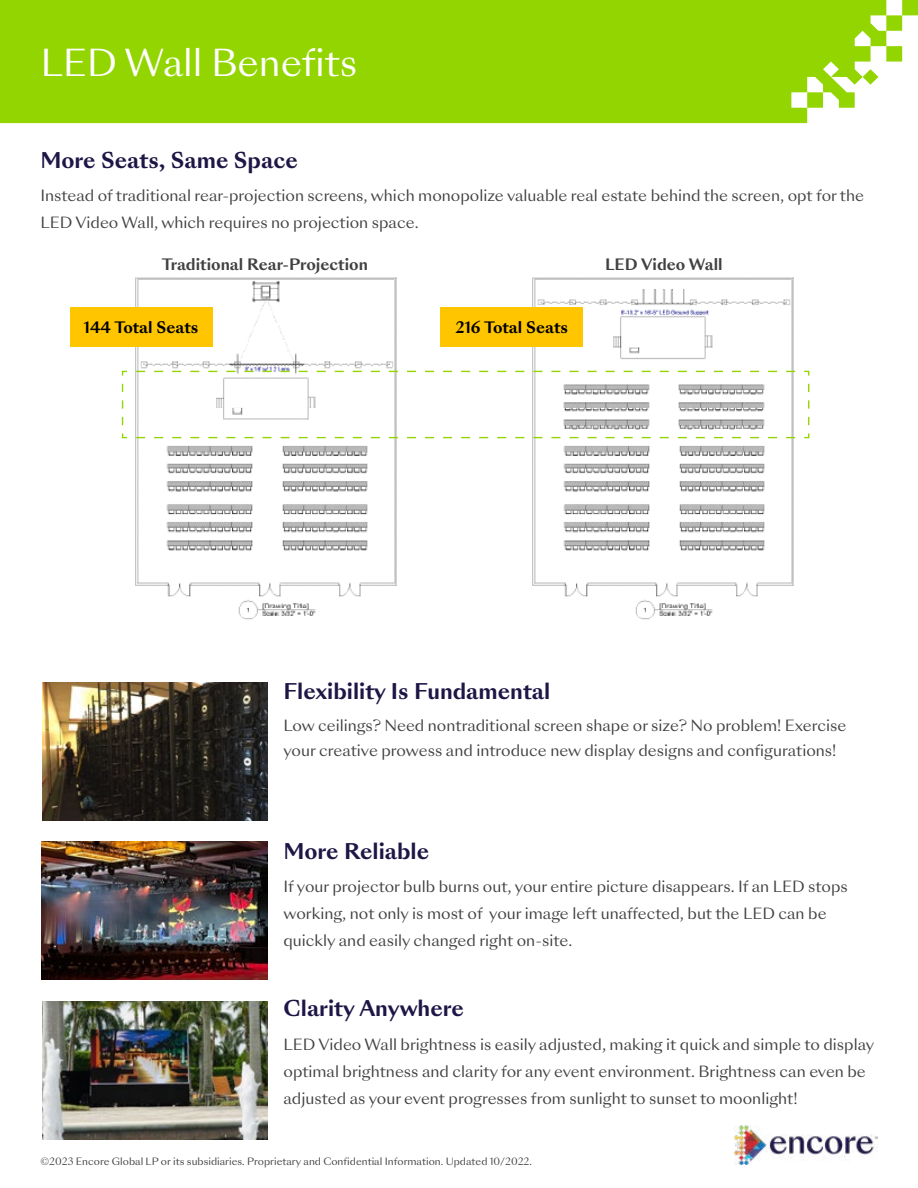
<style>
.page{position:relative;width:918px;height:1188px;background:#fff}
.page>*{position:absolute;margin:0;border:0;box-sizing:border-box;transform-origin:0 0}
.t1{font:36px "Sang Bleu Sunrise";color:#fff}
.t2{font:700 21px "Sang Bleu Sunrise";color:#1f1646}
.t3{font:700 15.3px "Sang Bleu Sunrise";color:#414042}
.t4{font:700 15.3px "Sang Bleu Sunrise";color:#000}
.t5{font:15px/27px "Sang Bleu Sunrise";color:#414042}
.t6{font:9.75px "Sang Bleu Sunrise";color:#414042}
</style>
<div class="page">
<div style="left:0;top:0;width:918px;height:123px;background:#93d500"></div>
<img style="left:735px;top:1126px;width:143px;height:39px">
<img style="left:109px;top:277px;width:288px;height:343px">
<img style="left:505px;top:277px;width:289px;height:343px">
<svg style="left:121px;top:370px;width:689px;height:69px"></svg>
<div style="left:70px;top:307px;width:142px;height:39px;background:#ffc600"></div>
<div style="left:441px;top:307px;width:142px;height:39px;background:#ffc600"></div>
<img style="left:42px;top:683px;width:226px;height:138px">
<img style="left:41px;top:842px;width:227px;height:138px">
<img style="left:42px;top:1001px;width:226px;height:138px">
<h1 class="t1" style="left:40px;top:46px;width:318px">LED Wall Benefits</h1>
<h2 class="t2" style="left:40px;top:150px;width:259px">More Seats, Same Space</h2>
<p class="t5" style="left:40px;top:184px;width:825px">Instead of traditional rear-projection screens, which monopolize valuable real estate behind the screen, opt for the<br>LED Video Wall, which requires no projection space.</p>
<p class="t3" style="left:162px;top:257px;width:208px">Traditional Rear-Projection</p>
<p class="t3" style="left:605px;top:257px;width:119px">LED Video Wall</p>
<p class="t4" style="left:84px;top:320px;width:116px">144 Total Seats</p>
<p class="t4" style="left:455px;top:320px;width:114px">216 Total Seats</p>
<h2 class="t2" style="left:284px;top:681px;width:268px">Flexibility Is Fundamental</h2>
<p class="t5" style="left:284px;top:714px;width:564px;line-height:25.5px">Low ceilings? Need nontraditional screen shape or size? No problem! Exercise your creative prowess and introduce new display designs and configurations!</p>
<h2 class="t2" style="left:284px;top:841px;width:147px">More Reliable</h2>
<p class="t5" style="left:284px;top:875px;width:566px">If your projector bulb burns out, your entire picture disappears. If an LED stops working, not only is most of your image left unaffected, but the LED can be quickly and easily changed right on-site.</p>
<h2 class="t2" style="left:284px;top:999px;width:182px">Clarity Anywhere</h2>
<p class="t5" style="left:284px;top:1032px;width:592px">LED Video Wall brightness is easily adjusted, making it quick and simple to display optimal brightness and clarity for any event environment. Brightness can even be adjusted as your event progresses from sunlight to sunset to moonlight!</p>
<p class="t6" style="left:40px;top:1155px;width:493px">©2023 Encore Global LP or its subsidiaries. Proprietary and Confidential Information. Updated 10/2022.</p>
</div>
